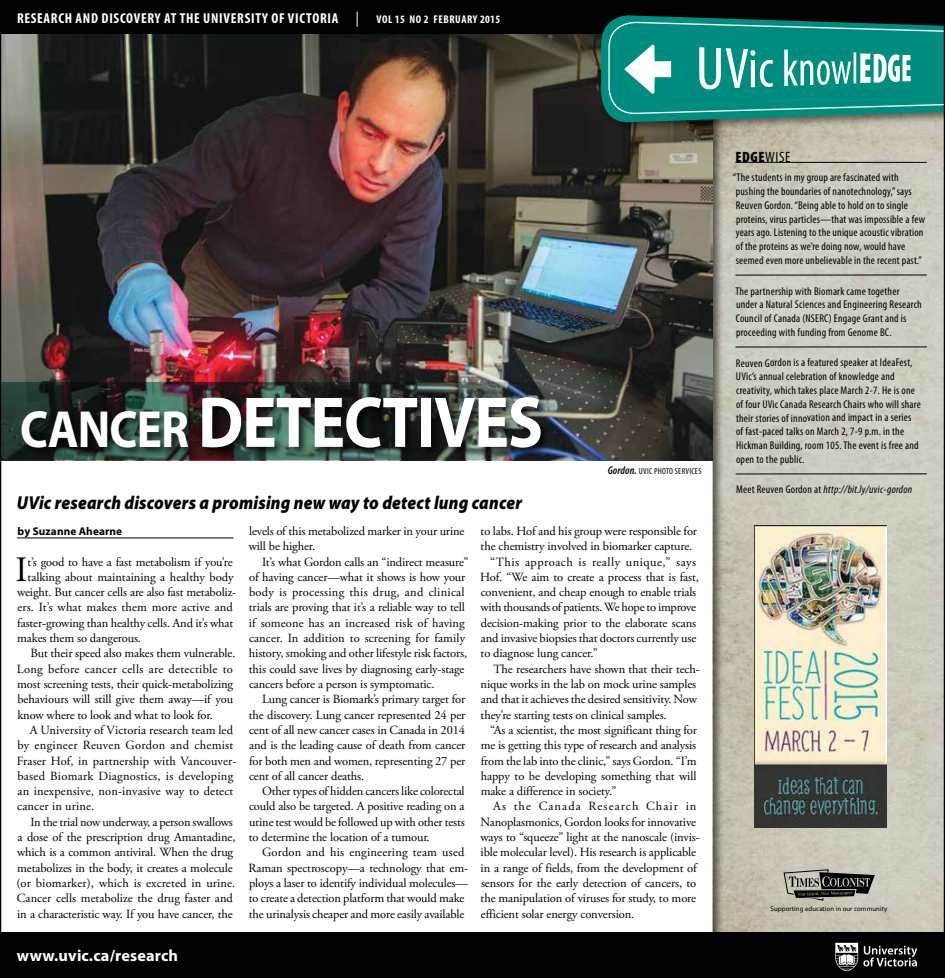
<style>
.page{position:relative;width:945px;height:978px;background:#fff}
.page>*{position:absolute;margin:0;border:0;box-sizing:border-box;transform-origin:0 0}
.t1{font:700 72.5px "Myriad Pro";letter-spacing:-.02em;color:#fff;scale:.9 1}
.t2{font:35.62px "Adobe Garamond Pro";color:#000}
.t3{font:italic 900 18.75px "Myriad Pro";letter-spacing:.01em;color:#000;scale:.9 1}
.t4{font:700 16.25px "Myriad Pro";letter-spacing:.01em;color:#fff}
.t5{font:900 condensed 15px "Myriad Pro";color:#000}
.t6{font:700 condensed 14.38px "Myriad Pro";letter-spacing:.05em;color:#fff}
.t7{font:12.5px/15.2px "Adobe Garamond Pro";letter-spacing:-.01em;color:#000}
.t8{font:12.5px "Adobe Garamond Pro";letter-spacing:.01em;color:#000}
.t9{font:12.5px "Adobe Garamond Pro";letter-spacing:.025em;color:#000}
.t10{font:12.5px "Adobe Garamond Pro";letter-spacing:.02em;color:#000}
.t11{font:12.5px "Adobe Garamond Pro";letter-spacing:.04em;color:#000}
.t12{font:12.5px "Adobe Garamond Pro";letter-spacing:.085em;color:#000}
.t13{font:condensed 11.25px/13.8px "Myriad Pro";letter-spacing:.02em;color:#000}
.t14{font:italic condensed 11.25px "Myriad Pro";letter-spacing:.02em;color:#000}
.t15{font:700 11.25px "Myriad Pro";letter-spacing:.01em;color:#000}
.t16{font:condensed 8.75px "Myriad Pro";letter-spacing:.03em;color:#000}
.t17{font:6.75px "Myriad Pro";letter-spacing:.01em;color:#000}
.s1{font-weight:400;font-size:15px}
.s2{font-size:11.25px}
.s3{font-size:52.5px}
.s4{font-weight:600;font-style:italic;font-size:11.25px}
.s5{font-weight:400}
.s6{font-style:normal}
</style>
<div class="page">
<div style="left:0;top:0;width:945px;height:35px;background:#000"></div>
<img style="left:0;top:15px;width:945px;height:962px">
<p class="t6" style="left:17px;top:9px;width:485px">RESEARCH AND DISCOVERY AT THE UNIVERSITY OF VICTORIA <span class="s1">|</span> <span class="s2">VOL 15 NO 2 FEBRUARY 2015</span></p>
<h1 class="t1" style="left:20px;top:375px;width:582px"><span class="s3">CANCER</span> DETECTIVES</h1>
<h3 class="t3" style="left:17px;top:490px;width:563px">UVic research discovers a promising new way to detect lung cancer</h3>
<p class="t16" style="left:608px;top:465px;width:95px"><span class="s4">Gordon.</span> UVIC PHOTO SERVICES</p>
<p class="t15" style="left:18px;top:523px;width:106px">by Suzanne Ahearne</p>
<h2 class="t2" style="left:16px;top:548px;width:14px">I</h2>
<p class="t7" style="left:28px;top:554px;width:207px">t’s good to have a fast metabolism if you’re</p>
<p class="t7" style="left:28px;top:569px;width:208px">talking about maintaining a healthy body</p>
<p class="t7" style="left:17px;top:585px;width:221px">weight. But cancer cells are also fast metaboliz-</p>
<p class="t8" style="left:17px;top:600px;width:217px">ers. It’s what makes them more active and</p>
<p class="t7" style="left:17px;top:615px;width:218px">faster-growing than healthy cells. And it’s what</p>
<p class="t7" style="left:17px;top:631px;width:125px">makes them so dangerous.</p>
<p class="t7" style="left:30px;top:646px;width:207px">But their speed also makes them vulnerable.</p>
<p class="t9" style="left:17px;top:661px;width:218px">Long before cancer cells are detectible to</p>
<p class="t7" style="left:17px;top:676px;width:217px">most screening tests, their quick-metabolizing</p>
<p class="t7" style="left:17px;top:692px;width:217px">behaviours will still give them away—if you</p>
<p class="t7" style="left:17px;top:707px;width:197px">know where to look and what to look for.</p>
<p class="t8" style="left:30px;top:722px;width:205px">A University of Victoria research team led</p>
<p class="t9" style="left:17px;top:737px;width:218px">by engineer Reuven Gordon and chemist</p>
<p class="t8" style="left:17px;top:753px;width:221px">Fraser Hof, in partnership with Vancouver-</p>
<p class="t10" style="left:17px;top:768px;width:217px">based Biomark Diagnostics, is developing</p>
<p class="t8" style="left:18px;top:783px;width:217px">an inexpensive, non-invasive way to detect</p>
<p class="t8" style="left:17px;top:799px;width:79px">cancer in urine.</p>
<p class="t7" style="left:30px;top:814px;width:204px">In the trial now underway, a person swallows</p>
<p class="t7" style="left:18px;top:829px;width:219px">a dose of the prescription drug Amantadine,</p>
<p class="t7" style="left:17px;top:845px;width:218px">which is a common antiviral. When the drug</p>
<p class="t7" style="left:17px;top:860px;width:217px">metabolizes in the body, it creates a molecule</p>
<p class="t8" style="left:16px;top:875px;width:220px">(or biomarker), which is excreted in urine.</p>
<p class="t7" style="left:17px;top:891px;width:218px">Cancer cells metabolize the drug faster and</p>
<p class="t7" style="left:17px;top:906px;width:217px">in a characteristic way. If you have cancer, the</p>
<h3 class="t4" style="left:17px;top:945px;width:163px">www.uvic.ca/research</h3>
<p class="t7" style="left:249px;top:523px;width:217px">levels of this metabolized marker in your urine will be higher.</p>
<p class="t7" style="left:249px;top:554px;width:221px;text-indent:13px">It’s what Gordon calls an “indirect measure” of having cancer—what it shows is how your body is processing this drug, and clinical trials are proving that it’s a reliable way to tell if someone has an increased risk of having cancer. In addition to screening for family history, smoking and other lifestyle risk factors, this could save lives by diagnosing early-stage cancers before a person is symptomatic.</p>
<p class="t7" style="left:249px;top:692px;width:218px;text-align:justify;text-indent:13px">Lung cancer is Biomark’s primary target for the discovery. Lung cancer represented 24 per cent of all new cancer cases in Canada in 2014 and is the leading cause of death from cancer for both men and women, representing 27 per cent of all cancer deaths.</p>
<p class="t7" style="left:249px;top:784px;width:217px;text-align:justify;text-indent:13px">Other types of hidden cancers like colorectal could also be targeted. A positive reading on a urine test would be followed up with other tests to determine the location of a tumour.</p>
<p class="t7" style="left:249px;top:845px;width:221px;text-indent:14px">Gordon and his engineering team used Raman spectroscopy—a technology that em&shy;ploys a laser to identify individual molecules— to create a detection platform that would make the urinalysis cheaper and more easily available</p>
<p class="t7" style="left:481px;top:523px;width:218px">to labs. Hof and his group were responsible for</p>
<p class="t7" style="left:481px;top:539px;width:213px">the chemistry involved in biomarker capture.</p>
<p class="t11" style="left:490px;top:554px;width:208px">“This approach is really unique,” says</p>
<p class="t7" style="left:480px;top:569px;width:220px">Hof. “We aim to create a process that is fast,</p>
<p class="t7" style="left:481px;top:585px;width:217px">convenient, and cheap enough to enable trials</p>
<p class="t7" style="left:480px;top:600px;width:217px">with thousands of patients. We hope to improve</p>
<p class="t7" style="left:481px;top:615px;width:217px">decision-making prior to the elaborate scans</p>
<p class="t7" style="left:481px;top:631px;width:217px">and invasive biopsies that doctors currently use</p>
<p class="t7" style="left:481px;top:646px;width:119px">to diagnose lung cancer.”</p>
<p class="t7" style="left:493px;top:661px;width:208px">The researchers have shown that their tech-</p>
<p class="t7" style="left:481px;top:676px;width:217px">nique works in the lab on mock urine samples</p>
<p class="t7" style="left:481px;top:692px;width:218px">and that it achieves the desired sensitivity. Now</p>
<p class="t7" style="left:481px;top:707px;width:188px">they’re starting tests on clinical samples.</p>
<p class="t7" style="left:490px;top:722px;width:208px">“As a scientist, the most significant thing for</p>
<p class="t7" style="left:481px;top:738px;width:217px">me is getting this type of research and analysis</p>
<p class="t7" style="left:481px;top:753px;width:217px">from the lab into the clinic,” says Gordon. “I’m</p>
<p class="t7" style="left:481px;top:768px;width:217px">happy to be developing something that will</p>
<p class="t7" style="left:481px;top:784px;width:137px">make a difference in society.”</p>
<p class="t12" style="left:493px;top:799px;width:205px">As the Canada Research Chair in</p>
<p class="t7" style="left:480px;top:814px;width:217px">Nanoplasmonics, Gordon looks for innovative</p>
<p class="t7" style="left:480px;top:829px;width:221px">ways to “squeeze” light at the nanoscale (invis-</p>
<p class="t7" style="left:481px;top:845px;width:217px">ible molecular level). His research is applicable</p>
<p class="t7" style="left:481px;top:860px;width:218px">in a range of fields, from the development of</p>
<p class="t7" style="left:481px;top:875px;width:217px">sensors for the early detection of cancers, to</p>
<p class="t7" style="left:481px;top:891px;width:217px">the manipulation of viruses for study, to more</p>
<p class="t7" style="left:481px;top:906px;width:155px">efficient solar energy conversion.</p>
<p class="t5" style="left:735px;top:147px;width:57px">EDGE<span class="s5">WISE</span></p>
<p class="t13" style="left:733px;top:171px;width:194px">“The students in my group are fascinated with pushing the boundaries of nanotechnology,” says Reuven Gordon. “Being able to hold on to single proteins, virus particles—that was impossible a few years ago. Listening to the unique acoustic vibration of the proteins as we’re doing now, would have seemed even more unbelievable in the recent past.”</p>
<p class="t13" style="left:735px;top:284px;width:188px">The partnership with Biomark came together under a Natural Sciences and Engineering Research Council of Canada (NSERC) Engage Grant and is proceeding with funding from Genome BC.</p>
<p class="t13" style="left:736px;top:356px;width:186px">Reuven Gordon is a featured speaker at IdeaFest, UVic’s annual celebration of knowledge and creativity, which takes place March 2-7. He is one of four UVic Canada Research Chairs who will share their stories of innovation and impact in a series of fast-paced talks on March 2, 7-9 p.m. in the Hickman Building, room 105. The event is free and open to the public.</p>
<p class="t14" style="left:736px;top:483px;width:178px"><span class="s6">Meet Reuven Gordon at</span> http://bit.ly/uvic-gordon</p>
<p class="t17" style="left:771px;top:904px;width:118px">Supporting education in our community</p>
</div>
